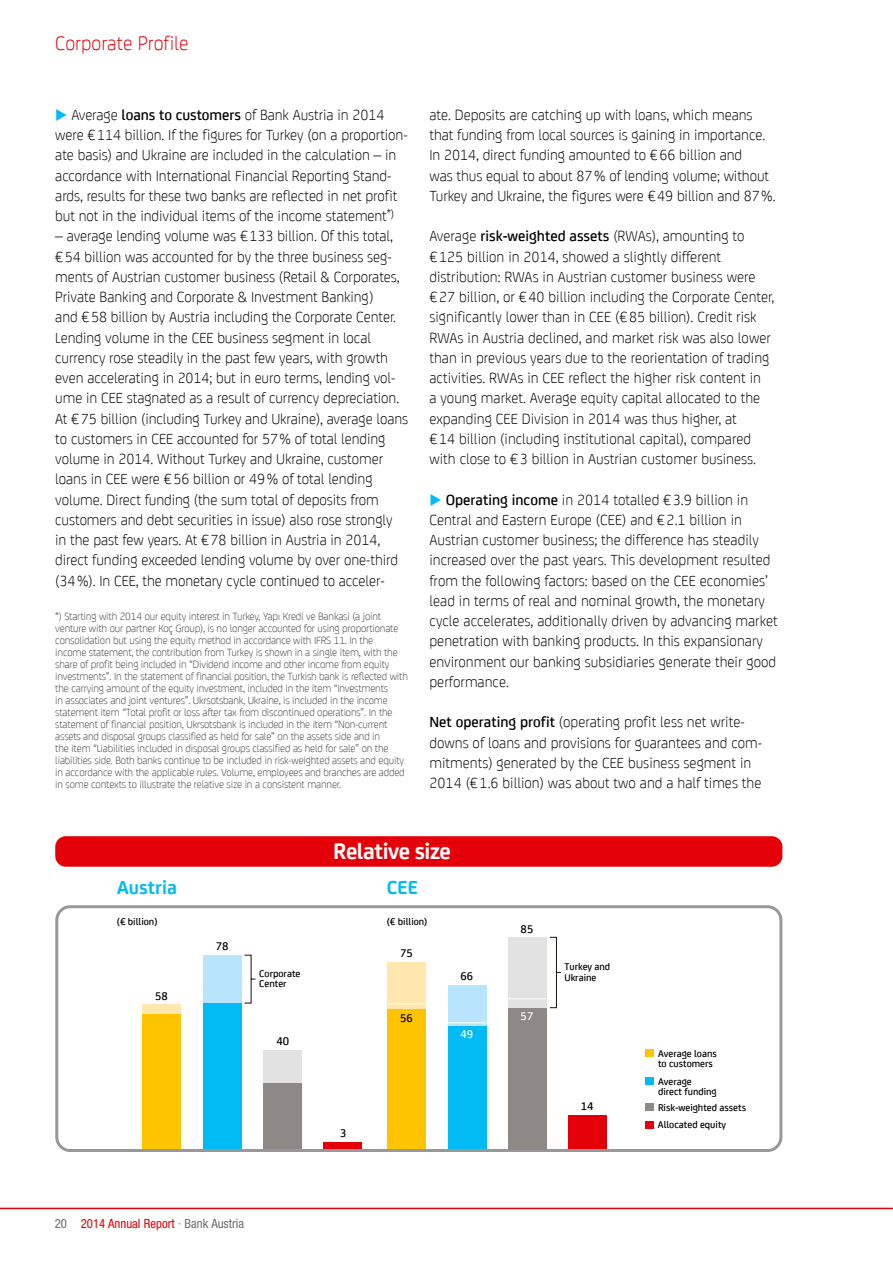
<style>
.page{position:relative;width:893px;height:1263px;background:#fff}
.page>*{position:absolute;margin:0;border:0;box-sizing:border-box;transform-origin:0 0}
.t1{font:700 24px "Uni Credit";letter-spacing:-.02em;color:#fff}
.t2{font:300 21px "Uni Credit";color:#e30009}
.t3{font:700 20.25px "Uni Credit";color:#00bbf4}
.t4{font:300 15.75px/20.2px "Uni Credit";letter-spacing:-.005em;color:#000}
.t5{font:condensed 12.75px "Helvetica Neue LT Pro";color:#e30009}
.t6{font:500 12px "Uni Credit";color:#000}
.t7{font:500 12px "Uni Credit";color:#fff}
.t8{font:300 11.25px/12px "Uni Credit";letter-spacing:-.015em;color:#444246}
.t9{font:500 10.5px/10.5px "Uni Credit";color:#000}
.s1{color:#00bbf4}
.s2{font-weight:500}
.s3{color:#6d6d6c}
</style>
<div class="page">
<svg style="left:55px;top:905px;width:727px;height:247px"></svg>
<div style="left:55px;top:836px;width:727px;height:31px;background:#e30009;border-radius:11px"></div>
<div style="left:508px;top:937px;width:38px;height:213px;background:#8c8987"></div>
<div style="left:508px;top:937px;width:38px;height:71px;background:#e2e2e2"></div>
<hr style="left:508px;top:998px;width:38px;height:1px;background:#fff">
<div style="left:645px;top:1050px;width:9px;height:7px;background:#ffc400"></div>
<div style="left:645px;top:1077px;width:9px;height:7px;background:#00bbf4"></div>
<div style="left:645px;top:1104px;width:9px;height:7px;background:#8c8987"></div>
<div style="left:645px;top:1121px;width:9px;height:7px;background:#e30009"></div>
<hr style="left:448px;top:1022px;width:38px;height:1px;background:#fff">
<hr style="left:388px;top:1003px;width:38px;height:1px;background:#fff">
<hr style="left:0;top:1208px;width:893px;height:1px;background:#e30009">
<h2 class="t2" style="left:55px;top:28px;width:135px">Corporate Profile</h2>
<p class="t4" style="left:55px;top:103px;width:354px"><span class="s1">◆</span> Average <span class="s2">loans to customers</span> of Bank Austria in 2014 were €114 billion. If the figures for Turkey (on a proportion&shy;ate basis) and Ukraine are included in the calculation – in accordance with International Financial Reporting Stand&shy;ards, results for these two banks are reflected in net profit but not in the individual items of the income statement<sup>*)</sup></p>
<p class="t4" style="left:55px;top:225px;width:354px">– average lending volume was €133 billion. Of this total, €54 billion was accounted for by the three business seg&shy;ments of Austrian customer business (Retail &amp; Corporates, Private Banking and Corporate &amp; Investment Banking)<br>and €58 billion by Austria including the Corporate Center.<br>Lending volume in the CEE business segment in local currency rose steadily in the past few years, with growth even accelerating in 2014; but in euro terms, lending vol&shy;ume in CEE stagnated as a result of currency depreciation.<br>At €75 billion (including Turkey and Ukraine), average loans to customers in CEE accounted for 57% of total lending volume in 2014. Without Turkey and Ukraine, customer loans in CEE were €56 billion or 49% of total lending volume. Direct funding (the sum total of deposits from customers and debt securities in issue) also rose strongly<br>in the past few years. At €78 billion in Austria in 2014, direct funding exceeded lending volume by over one-third (34%). In CEE, the monetary cycle continued to acceler-</p>
<p class="t8" style="left:55px;top:610px;width:354px">*) Starting with 2014 our equity interest in Turkey, Yapı Kredi ve Bankasi (a joint venture with our partner Koç Group), is no longer accounted for using proportionate consolidation but using the equity method in accordance with IFRS 11. In the<br>income statement, the contribution from Turkey is shown in a single item, with the share of profit being included in “Dividend income and other income from equity investments”. In the statement of financial position, the Turkish bank is reflected with the carrying amount of the equity investment, included in the item “Investments<br>in associates and joint ventures”. Ukrsotsbank, Ukraine, is included in the income statement item “Total profit or loss after tax from discontinued operations”. In the statement of financial position, Ukrsotsbank is included in the item “Non-current assets and disposal groups classified as held for sale” on the assets side and in<br>the item “Liabilities included in disposal groups classified as held for sale” on the liabilities side. Both banks continue to be included in risk-weighted assets and equity in accordance with the applicable rules. Volume, employees and branches are added in some contexts to illustrate the relative size in a consistent manner.</p>
<p class="t4" style="left:429px;top:104px;width:348px">ate. Deposits are catching up with loans, which means that funding from local sources is gaining in importance.<br>In 2014, direct funding amounted to €66 billion and<br>was thus equal to about 87% of lending volume; without Turkey and Ukraine, the figures were €49 billion and 87%.</p>
<p class="t4" style="left:429px;top:225px;width:346px">Average <span class="s2">risk-weighted assets</span> (RWAs), amounting to €125 billion in 2014, showed a slightly different distribution: RWAs in Austrian customer business were €27 billion, or €40 billion including the Corporate Center, significantly lower than in CEE (€85 billion). Credit risk RWAs in Austria declined, and market risk was also lower than in previous years due to the reorientation of trading activities. RWAs in CEE reflect the higher risk content in<br>a young market. Average equity capital allocated to the expanding CEE Division in 2014 was thus higher, at<br>€14 billion (including institutional capital), compared with close to €3 billion in Austrian customer business.</p>
<p class="t4" style="left:429px;top:488px;width:350px"><span class="s1">◆</span> <span class="s2">Operating income</span> in 2014 totalled €3.9 billion in Central and Eastern Europe (CEE) and €2.1 billion in Austrian customer business; the difference has steadily increased over the past years. This development resulted from the following factors: based on the CEE economies’ lead in terms of real and nominal growth, the monetary cycle accelerates, additionally driven by advancing market penetration with banking products. In this expansionary environment our banking subsidiaries generate their good performance.</p>
<p class="t4" style="left:429px;top:711px;width:334px"><span class="s2">Net operating profit</span> (operating profit less net write&shy;downs of loans and provisions for guarantees and com&shy;mitments) generated by the CEE business segment in 2014 (€1.6 billion) was about two and a half times the</p>
<h1 class="t1" style="left:333px;top:833px;width:119px">Relative size</h1>
<p class="t3" style="left:117px;top:872px;width:61px">Austria</p>
<p class="t3" style="left:387px;top:872px;width:32px">CEE</p>
<p class="t9" style="left:117px;top:916px;width:42px">(€ billion)</p>
<p class="t9" style="left:387px;top:916px;width:42px">(€ billion)</p>
<p class="t6" style="left:155px;top:987px;width:14px">58</p>
<p class="t6" style="left:216px;top:937px;width:14px">78</p>
<p class="t9" style="left:259px;top:967px;width:43px">Corporate<br>Center</p>
<p class="t6" style="left:276px;top:1032px;width:14px">40</p>
<p class="t5" style="left:55px;top:1216px;width:191px"><span class="s3">20</span> 2014 Annual Report <span class="s3">· Bank Austria</span></p>
<p class="t6" style="left:340px;top:1124px;width:8px">3</p>
<p class="t6" style="left:400px;top:944px;width:14px">75</p>
<p class="t6" style="left:400px;top:1009px;width:14px">56</p>
<p class="t6" style="left:521px;top:920px;width:14px">85</p>
<p class="t6" style="left:460px;top:967px;width:14px">66</p>
<p class="t9" style="left:564px;top:961px;width:47px">Turkey and<br>Ukraine</p>
<p class="t7" style="left:460px;top:1025px;width:14px">49</p>
<p class="t7" style="left:521px;top:1007px;width:14px">57</p>
<p class="t6" style="left:581px;top:1097px;width:14px">14</p>
<p class="t9" style="left:658px;top:1047px;width:60px">Average loans to customers</p>
<p class="t9" style="left:658px;top:1075px;width:60px">Average direct funding</p>
<p class="t9" style="left:658px;top:1098px;width:90px;line-height:17.4px">Risk-weighted assets<br>Allocated equity</p>
</div>
